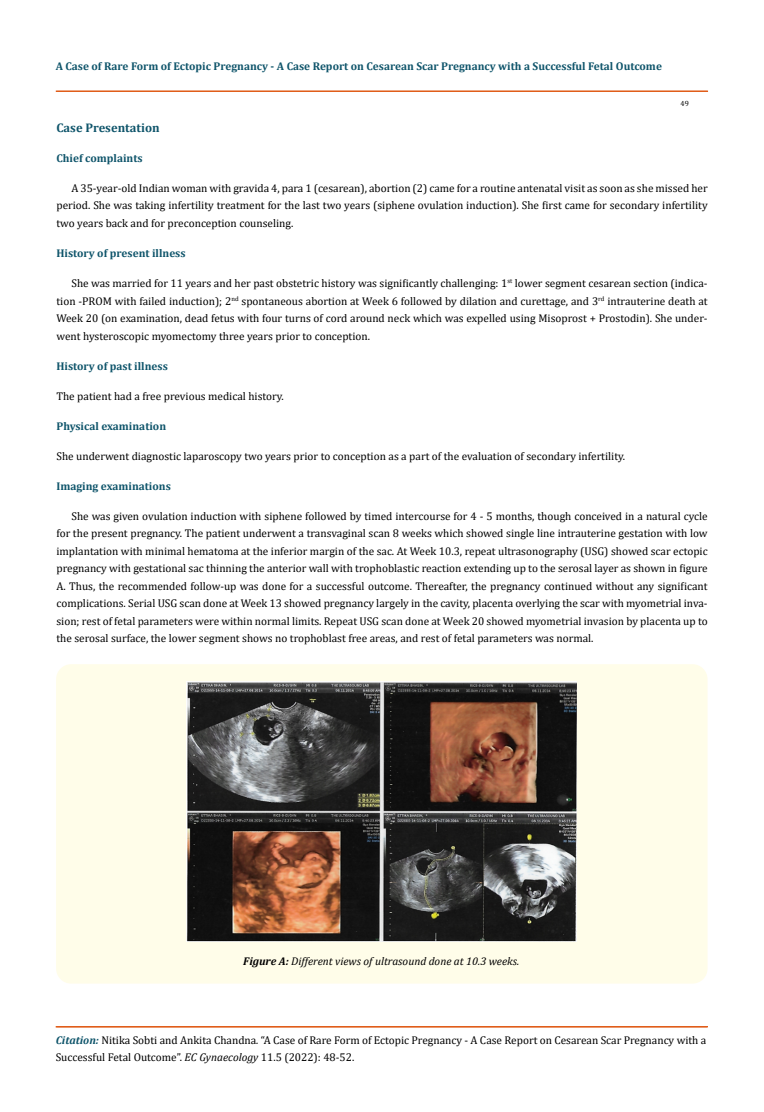
<style>
.page{position:relative;width:764px;height:1112px;background:#fff}
.page>*{position:absolute;margin:0;border:0;box-sizing:border-box;transform-origin:0 0}
.t1{font:700 12.5px "Cambria";color:#0e546a}
.t2{font:11.25px/17.5px "Cambria";color:#000;text-align:justify}
.t3{font:700 11.25px "Cambria";color:#0e546a}
.t4{font:italic 11.25px "Cambria";color:#000}
.t5{font:7.5px "Cambria";color:#000}
.s1{font-weight:700}
.s2{font-weight:700;font-style:italic;color:#0e546a}
.s3{font-style:italic}
</style>
<div class="page">
<div style="left:56px;top:91px;width:651px;height:1px;border:1px solid #e05d1a"></div>
<div style="left:56px;top:1026px;width:651px;height:1px;border:1px solid #e05d1a"></div>
<div style="left:56px;top:664px;width:651px;height:319px;background:#fffde9;border-radius:15px"></div>
<img style="left:186px;top:681px;width:390px;height:260px">
<p class="t3" style="left:56px;top:58px;width:608px">A Case of Rare Form of Ectopic Pregnancy - A Case Report on Cesarean Scar Pregnancy with a Successful Fetal Outcome</p>
<p class="t5" style="left:680px;top:98px;width:10px">49</p>
<p class="t1" style="left:56px;top:119px;width:105px">Case Presentation</p>
<p class="t3" style="left:56px;top:150px;width:88px">Chief complaints</p>
<p class="t2" style="left:56px;top:179px;width:653px;text-indent:15px">A 35-year-old Indian woman with gravida 4, para 1 (cesarean), abortion (2) came for a routine antenatal visit as soon as she missed her period. She was taking infertility treatment for the last two years (siphene ovulation induction). She first came for secondary infertility two years back and for preconception counseling.</p>
<p class="t3" style="left:56px;top:245px;width:131px">History of present illness</p>
<p class="t2" style="left:56px;top:274px;width:653px;text-indent:15px">She was married for 11 years and her past obstetric history was significantly challenging: 1<sup>st</sup> lower segment cesarean section (indica&shy;tion -PROM with failed induction); 2<sup>nd</sup> spontaneous abortion at Week 6 followed by dilation and curettage, and 3<sup>rd</sup> intrauterine death at Week 20 (on examination, dead fetus with four turns of cord around neck which was expelled using Misoprost + Prostodin). She under&shy;went hysteroscopic myomectomy three years prior to conception.</p>
<p class="t3" style="left:56px;top:358px;width:113px">History of past illness</p>
<p class="t2" style="left:56px;top:387px;width:229px">The patient had a free previous medical history.</p>
<p class="t3" style="left:56px;top:418px;width:111px">Physical examination</p>
<p class="t2" style="left:56px;top:447px;width:570px">She underwent diagnostic laparoscopy two years prior to conception as a part of the evaluation of secondary infertility.</p>
<p class="t3" style="left:56px;top:478px;width:116px">Imaging examinations</p>
<p class="t2" style="left:56px;top:507px;width:653px;text-indent:15px">She was given ovulation induction with siphene followed by timed intercourse for 4 - 5 months, though conceived in a natural cycle for the present pregnancy. The patient underwent a transvaginal scan 8 weeks which showed single line intrauterine gestation with low implantation with minimal hematoma at the inferior margin of the sac. At Week 10.3, repeat ultrasonography (USG) showed scar ectopic pregnancy with gestational sac thinning the anterior wall with trophoblastic reaction extending up to the serosal layer as shown in figure A. Thus, the recommended follow-up was done for a successful outcome. Thereafter, the pregnancy continued without any significant complications. Serial USG scan done at Week 13 showed pregnancy largely in the cavity, placenta overlying the scar with myometrial inva&shy;sion; rest of fetal parameters were within normal limits. Repeat USG scan done at Week 20 showed myometrial invasion by placenta up to the serosal surface, the lower segment shows no trophoblast free areas, and rest of fetal parameters was normal.</p>
<p class="t4" style="left:243px;top:952px;width:277px"><span class="s1">Figure A:</span> Different views of ultrasound done at 10.3 weeks.</p>
<p class="t2" style="left:56px;top:1030px;width:652px"><span class="s2">Citation:</span> Nitika Sobti and Ankita Chandna<span class="s3">.</span> “A Case of Rare Form of Ectopic Pregnancy - A Case Report on Cesarean Scar Pregnancy with a<br>Successful Fetal Outcome”. <span class="s3">EC Gynaecology</span> 11.5 (2022): 48-52.</p>
</div>
